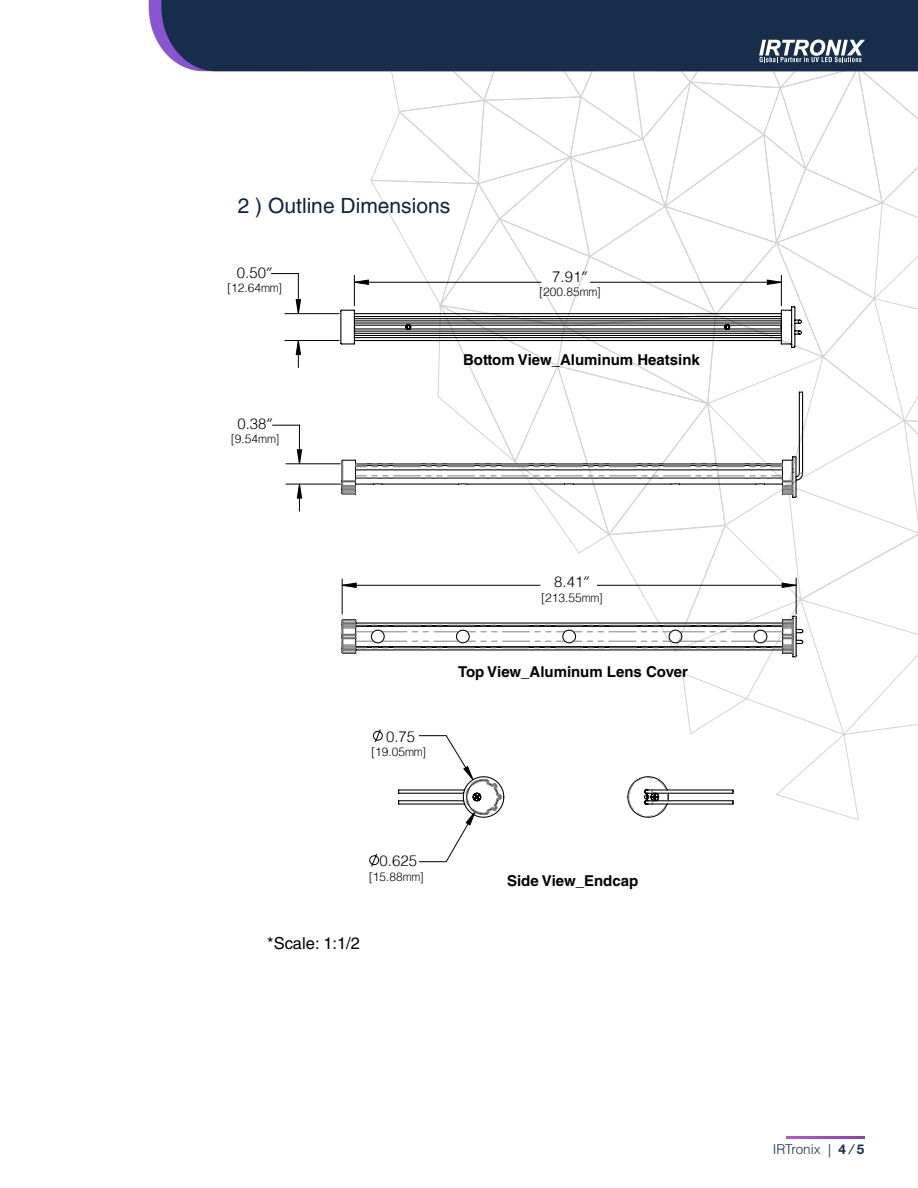
<style>
.page{position:relative;width:918px;height:1188px;background:#fff}
.page>*{position:absolute;margin:0;border:0;box-sizing:border-box;transform-origin:0 0}
.t1{font:21px "Helvetica LT Std";color:#0f233b}
.t2{font:16.5px "Helvetica LT Std";color:#000}
.t3{font:700 15px "Helvetica LT Std";color:#000}
.t4{font:300 15px "Helvetica";color:#000}
.t5{font:300 13.5px "Helvetica LT Std";color:#162e4a}
.t6{font:300 12px "Helvetica";color:#000}
.s1{font-family:"Helvetica LT Std Fractions Bd";font-weight:400}
</style>
<div class="page">
<div style="left:161px;top:0;width:179px;height:71px;background:#162e4a"></div>
<svg style="left:786px;top:1136px;width:78px;height:2px"></svg>
<hr style="left:298px;top:274px;width:1px;height:40px;background:#000">
<svg style="left:271px;top:273px;width:27px;height:1px"></svg>
<hr style="left:285px;top:340px;width:54px;height:1px;background:#000">
<hr style="left:285px;top:313px;width:54px;height:1px;background:#000">
<svg style="left:295px;top:341px;width:6px;height:27px"></svg>
<svg style="left:295px;top:299px;width:6px;height:16px"></svg>
<hr style="left:299px;top:425px;width:1px;height:39px;background:#000">
<svg style="left:272px;top:425px;width:27px;height:1px"></svg>
<hr style="left:286px;top:484px;width:54px;height:1px;background:#000">
<hr style="left:286px;top:464px;width:54px;height:1px;background:#000">
<svg style="left:296px;top:483px;width:7px;height:28px"></svg>
<svg style="left:296px;top:449px;width:7px;height:16px"></svg>
<svg style="left:340px;top:0;width:578px;height:867px"></svg>
<h1 class="t1" style="left:238px;top:194px;width:214px">2 ) Outline Dimensions</h1>
<p class="t4" style="left:237px;top:259px;width:37px">0.50″</p>
<p class="t6" style="left:227px;top:277px;width:57px">[12.64mm]</p>
<p class="t4" style="left:552px;top:264px;width:37px">7.91″</p>
<p class="t6" style="left:539px;top:282px;width:63px">[200.85mm]</p>
<p class="t4" style="left:237px;top:411px;width:37px">0.38″</p>
<p class="t6" style="left:231px;top:429px;width:50px">[9.54mm]</p>
<p class="t3" style="left:463px;top:350px;width:238px">Bottom View_Aluminum Heatsink</p>
<p class="t4" style="left:386px;top:724px;width:31px">0.75</p>
<p class="t6" style="left:371px;top:742px;width:57px">[19.05mm]</p>
<p class="t4" style="left:554px;top:569px;width:37px">8.41″</p>
<p class="t6" style="left:541px;top:587px;width:63px">[213.55mm]</p>
<p class="t3" style="left:458px;top:662px;width:232px">Top View_Aluminum Lens Cover</p>
<p class="t4" style="left:380px;top:848px;width:39px">0.625</p>
<p class="t6" style="left:369px;top:866px;width:57px">[15.88mm]</p>
<p class="t2" style="left:267px;top:934px;width:94px">*Scale: 1:1/2</p>
<p class="t3" style="left:507px;top:871px;width:133px">Side View_Endcap</p>
<p class="t5" style="left:773px;top:1140px;width:93px">IRTronix | <span class="s1">4 / 5</span></p>
</div>
